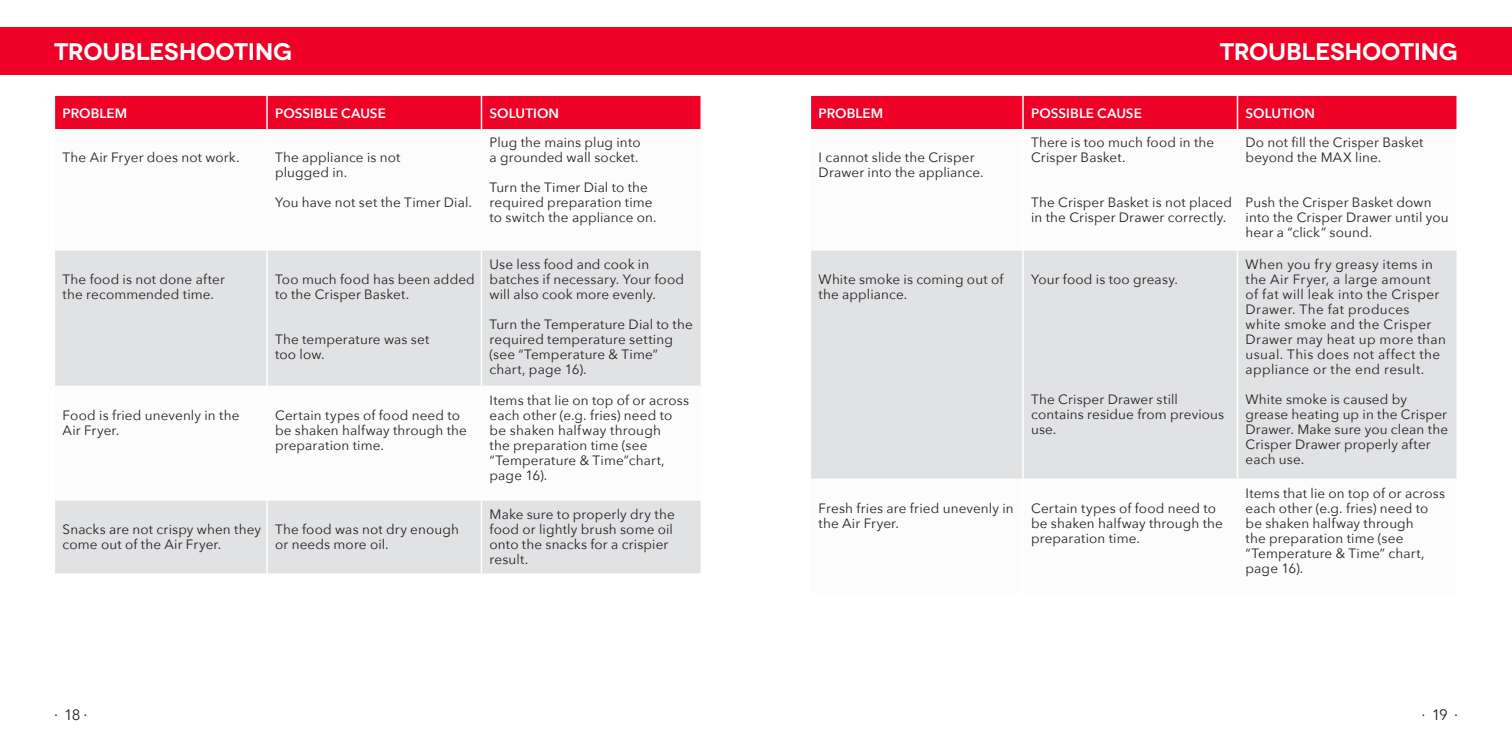
<style>
.page{position:relative;width:1512px;height:756px;background:#fff}
.page>*{position:absolute;margin:0;border:0;box-sizing:border-box;transform-origin:0 0}
.Section_Titles__Red{font:600 24px "Novecentowide";letter-spacing:-.015em;color:#fff}
.t1{font:15px "Avenir Next";color:#231f20}
.Chart_-_Copy{font:13.5px/15px "Avenir Next";letter-spacing:.01em;color:#231f20}
.Chart_-_Copy-2{font:13.5px/15px "Avenir Next";letter-spacing:.03em;color:#231f20}
.Chart_-_Subheads{font:600 13.5px "Avenir Next";letter-spacing:.005em;color:#fff}
</style>
<div class="page">
<div style="left:0;top:27px;width:756px;height:48px;background:#ef0027"></div>
<div style="left:756px;top:27px;width:756px;height:48px;background:#ef0027"></div>
<div style="left:55px;top:96px;width:645px;height:33px;background:#ef0027"></div>
<svg style="left:55px;top:251px;width:645px;height:322px;fill:#e1e2e4"></svg>
<hr style="left:266px;top:96px;width:2px;height:33px;background:#fff">
<hr style="left:481px;top:96px;width:1px;height:33px;background:#fff">
<hr style="left:266px;top:251px;width:2px;height:135px;background:#fff">
<hr style="left:481px;top:251px;width:1px;height:135px;background:#fff">
<hr style="left:266px;top:387px;width:2px;height:112px;background:#fff">
<hr style="left:481px;top:387px;width:1px;height:112px;background:#fff">
<hr style="left:266px;top:501px;width:2px;height:72px;background:#fff">
<hr style="left:481px;top:501px;width:1px;height:72px;background:#fff">
<hr style="left:55px;top:386px;width:212px;height:1px;background:#fff">
<hr style="left:267px;top:386px;width:214px;height:1px;background:#fff">
<hr style="left:481px;top:386px;width:219px;height:1px;background:#fff">
<hr style="left:55px;top:499px;width:212px;height:2px;background:#fff">
<hr style="left:267px;top:499px;width:214px;height:2px;background:#fff">
<hr style="left:481px;top:499px;width:219px;height:2px;background:#fff">
<div style="left:811px;top:96px;width:645px;height:33px;background:#ef0027"></div>
<div style="left:811px;top:251px;width:645px;height:228px;background:#e1e2e4"></div>
<hr style="left:1022px;top:96px;width:2px;height:33px;background:#fff">
<hr style="left:1237px;top:96px;width:1px;height:33px;background:#fff">
<hr style="left:1022px;top:251px;width:2px;height:228px;background:#fff">
<hr style="left:1237px;top:251px;width:1px;height:228px;background:#fff">
<p class="Section_Titles__Red" style="left:54px;top:37px;width:240px">TROUBLESHOOTING</p>
<p class="Section_Titles__Red" style="left:1220px;top:37px;width:240px">TROUBLESHOOTING</p>
<p class="Chart_-_Subheads" style="left:63px;top:102px;width:66px">PROBLEM</p>
<p class="Chart_-_Subheads" style="left:275px;top:102px;width:112px">POSSIBLE CAUSE</p>
<p class="Chart_-_Subheads" style="left:490px;top:102px;width:71px">SOLUTION</p>
<p class="Chart_-_Copy" style="left:63px;top:150px;width:179px">The Air Fryer does not work.</p>
<p class="Chart_-_Copy" style="left:275px;top:150px;width:127px">The appliance is not plugged in.</p>
<p class="Chart_-_Copy" style="left:275px;top:195px;width:198px">You have not set the Timer Dial.</p>
<p class="Chart_-_Copy" style="left:490px;top:135px;width:153px">Plug the mains plug into a grounded wall socket.</p>
<p class="Chart_-_Copy" style="left:490px;top:180px;width:169px">Turn the Timer Dial to the required preparation time to switch the appliance on.</p>
<p class="Chart_-_Copy" style="left:63px;top:271px;width:164px">The food is not done after the recommended time.</p>
<p class="Chart_-_Copy" style="left:275px;top:271px;width:201px">Too much food has been added to the Crisper Basket.</p>
<p class="Chart_-_Copy" style="left:275px;top:331px;width:156px">The temperature was set too low.</p>
<p class="Chart_-_Copy" style="left:63px;top:408px;width:178px">Food is fried unevenly in the<br>Air Fryer.</p>
<p class="Chart_-_Copy" style="left:275px;top:408px;width:193px">Certain types of food need to be shaken halfway through the preparation time.</p>
<p class="Chart_-_Copy" style="left:63px;top:521px;width:200px">Snacks are not crispy when they come out of the Air Fryer.</p>
<p class="Chart_-_Copy" style="left:275px;top:521px;width:185px">The food was not dry enough or needs more oil.</p>
<p class="Chart_-_Copy" style="left:490px;top:256px;width:196px">Use less food and cook in batches if necessary. Your food will also cook more evenly.</p>
<p class="Chart_-_Copy" style="left:490px;top:316px;width:205px">Turn the Temperature Dial to the required temperature setting (see “Temperature &amp; Time” chart, page 16).</p>
<p class="Chart_-_Copy" style="left:490px;top:393px;width:201px">Items that lie on top of or across each other (e.g. fries) need to be shaken halfway through<br>the preparation time (see “Temperature &amp; Time”chart, page 16).</p>
<p class="Chart_-_Copy" style="left:490px;top:506px;width:187px">Make sure to properly dry the food or lightly brush some oil onto the snacks for a crispier result.</p>
<p class="Chart_-_Subheads" style="left:819px;top:102px;width:66px">PROBLEM</p>
<p class="Chart_-_Subheads" style="left:1031px;top:102px;width:112px">POSSIBLE CAUSE</p>
<p class="Chart_-_Subheads" style="left:1246px;top:102px;width:71px">SOLUTION</p>
<p class="Chart_-_Copy" style="left:819px;top:150px;width:167px">I cannot slide the Crisper<br>Drawer into the appliance.</p>
<p class="Chart_-_Copy" style="left:1246px;top:135px;width:179px">Do not fill the Crisper Basket beyond the MAX line.</p>
<p class="Chart_-_Copy" style="left:1246px;top:195px;width:205px">Push the Crisper Basket down into the Crisper Drawer until you hear a “click” sound.</p>
<p class="Chart_-_Copy" style="left:1031px;top:135px;width:185px">There is too much food in the<br>Crisper Basket.</p>
<p class="Chart_-_Copy" style="left:1031px;top:195px;width:203px">The Crisper Basket is not placed in the Crisper Drawer correctly.</p>
<p class="Chart_-_Copy" style="left:819px;top:271px;width:186px">White smoke is coming out of the appliance.</p>
<p class="Chart_-_Copy" style="left:1031px;top:271px;width:148px">Your food is too greasy.</p>
<p class="Chart_-_Copy" style="left:1031px;top:391px;width:195px">The Crisper Drawer still contains residue from previous use.</p>
<p class="Chart_-_Copy" style="left:819px;top:501px;width:197px">Fresh fries are fried unevenly in the Air Fryer.</p>
<p class="Chart_-_Copy" style="left:1031px;top:501px;width:193px">Certain types of food need to be shaken halfway through the preparation time.</p>
<p class="Chart_-_Copy-2" style="left:1246px;top:256px;width:202px">When you fry greasy items in the Air Fryer, a large amount of fat will leak into the Crisper<br>Drawer. The fat produces white smoke and the Crisper<br>Drawer may heat up more than usual. This does not affect the appliance or the end result.</p>
<p class="Chart_-_Copy" style="left:1246px;top:391px;width:204px">White smoke is caused by grease heating up in the Crisper<br>Drawer. Make sure you clean the<br>Crisper Drawer properly after each use.</p>
<p class="Chart_-_Copy" style="left:1246px;top:486px;width:201px">Items that lie on top of or across each other (e.g. fries) need to be shaken halfway through<br>the preparation time (see “Temperature &amp; Time” chart, page 16).</p>
<p class="t1" style="left:54px;top:702px;width:35px">∙ 18 ∙</p>
<p class="t1" style="left:1421px;top:702px;width:38px">∙ 19 ∙</p>
</div>
